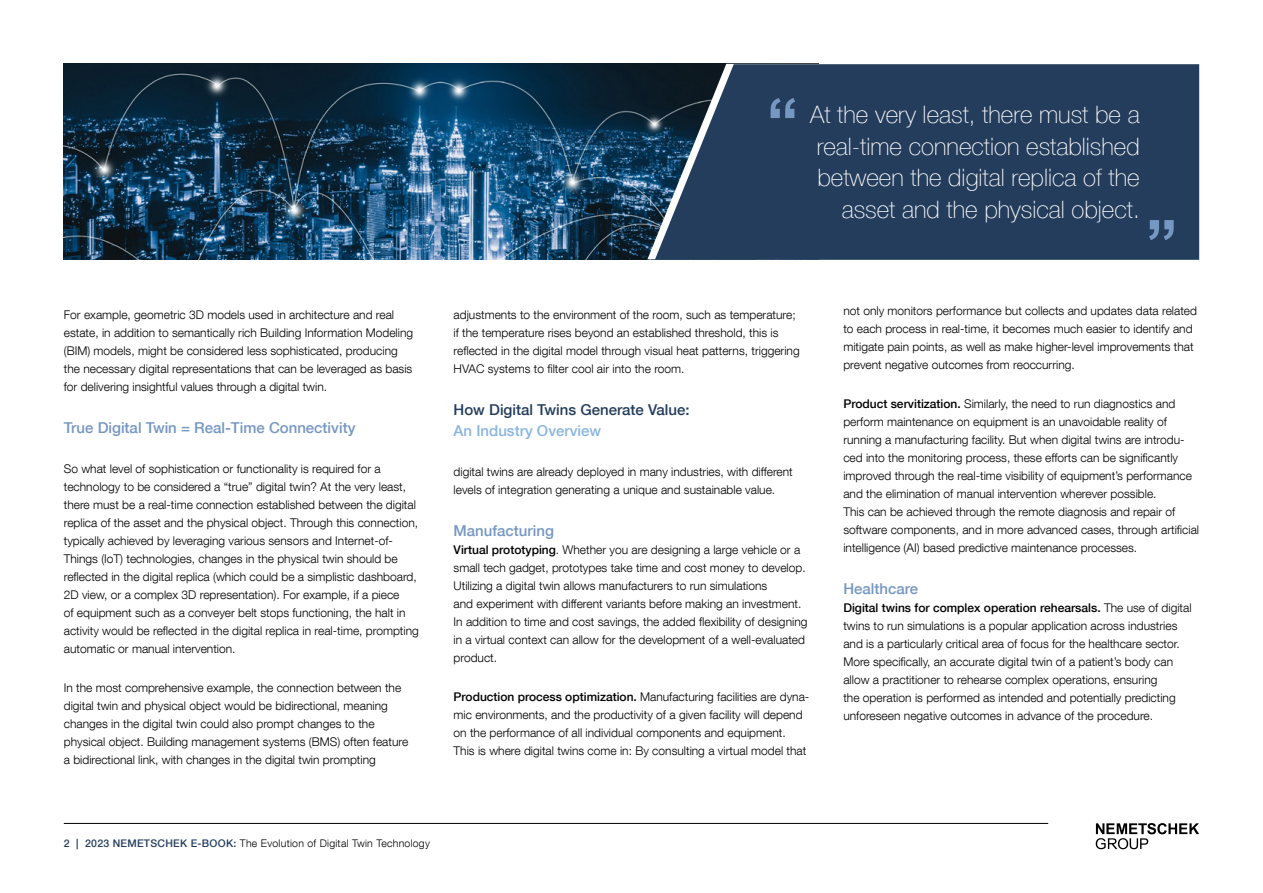
<style>
.page{position:relative;width:1263px;height:893px;background:#fff}
.page>*{position:absolute;margin:0;border:0;box-sizing:border-box;transform-origin:0 0}
.t1{font:100 24px/31.5px "Helvetica Neue LT Com";color:#fff;text-align:right}
.t2{font:500 15px "Helvetica Neue LT Com";color:#7597c2}
.t3{font:500 15px "Helvetica Neue LT Com";color:#243d5c}
.t4{font:500 15px "Helvetica Neue LT Com";color:#8ab5e1}
.t5{font:300 12px/18px "Helvetica Neue LT Com";color:#000}
.t6{font:300 10.5px "Helvetica Neue LT Com";letter-spacing:.025em;color:#000}
.s1{font-weight:500}
.s2{font-weight:500;color:#243d5c}
</style>
<div class="page">
<svg style="left:1096px;top:823px;width:103px;height:26px"></svg>
<hr style="left:64px;top:823px;width:984px;height:1px;background:#000">
<img style="left:64px;top:64px;width:583px;height:195px">
<svg style="left:655px;top:64px;width:544px;height:196px;background:#263e5c"></svg>
<svg style="left:770px;top:98px;width:25px;height:20px"></svg>
<svg style="left:1149px;top:220px;width:25px;height:20px"></svg>
<h1 class="t1" style="left:810px;top:99px;width:331px">At the very least, there must be a real-time connection established between the digital replica of the asset and the physical object.</h1>
<p class="t5" style="left:64px;top:305px;width:351px">For example, geometric 3D models used in architecture and real estate, in addition to semantically rich Building Information Modeling (BIM) models, might be considered less sophisticated, producing the necessary digital representations that can be leveraged as basis for delivering insightful values through a digital twin.</p>
<p class="t2" style="left:64px;top:419px;width:293px">True Digital Twin = Real-Time Connectivity</p>
<p class="t5" style="left:64px;top:459px;width:356px">So what level of sophistication or functionality is required for a technology to be considered a “true” digital twin? At the very least, there must be a real-time connection established between the digital replica of the asset and the physical object. Through this connection, typically achieved by leveraging various sensors and Internet-of-Things (IoT) technologies, changes in the physical twin should be reflected in the digital replica (which could be a simplistic dashboard, 2D view, or a complex 3D representation). For example, if a piece<br>of equipment such as a conveyer belt stops functioning, the halt in activity would be reflected in the digital replica in real-time, prompting automatic or manual intervention.</p>
<p class="t5" style="left:64px;top:678px;width:346px">In the most comprehensive example, the connection between the digital twin and physical object would be bidirectional, meaning changes in the digital twin could also prompt changes to the physical object. Building management systems (BMS) often feature a bidirectional link, with changes in the digital twin prompting</p>
<p class="t5" style="left:454px;top:305px;width:348px">adjustments to the environment of the room, such as temperature; if the temperature rises beyond an established threshold, this is reflected in the digital model through visual heat patterns, triggering HVAC systems to filter cool air into the room.</p>
<p class="t3" style="left:454px;top:401px;width:237px">How Digital Twins Generate Value:</p>
<p class="t4" style="left:454px;top:422px;width:149px">An Industry Overview</p>
<p class="t5" style="left:454px;top:462px;width:341px">digital twins are already deployed in many industries, with different levels of integration generating a unique and sustainable value.</p>
<p class="t2" style="left:454px;top:521px;width:102px">Manufacturing</p>
<p class="t5" style="left:454px;top:540px;width:355px"><span class="s1">Virtual prototyping</span>. Whether you are designing a large vehicle or a small tech gadget, prototypes take time and cost money to develop.<br>Utilizing a digital twin allows manufacturers to run simulations<br>and experiment with different variants before making an investment.<br>In addition to time and cost savings, the added flexibility of designing in a virtual context can allow for the development of a well-evaluated product.</p>
<p class="t5" style="left:454px;top:687px;width:357px"><span class="s1">Production process optimization.</span> Manufacturing facilities are dyna&shy;mic environments, and the productivity of a given facility will depend on the performance of all individual components and equipment.<br>This is where digital twins come in: By consulting a virtual model that</p>
<p class="t6" style="left:64px;top:837px;width:368px"><span class="s2">2 | 2023 NEMETSCHEK E-BOOK:</span> The Evolution of Digital Twin Technology</p>
<p class="t5" style="left:843px;top:301px;width:355px">not only monitors performance but collects and updates data related to each process in real-time, it becomes much easier to identify and mitigate pain points, as well as make higher-level improvements that prevent negative outcomes from reoccurring.</p>
<p class="t5" style="left:843px;top:394px;width:357px"><span class="s1">Product servitization.</span> Similarly, the need to run diagnostics and perform maintenance on equipment is an unavoidable reality of running a manufacturing facility. But when digital twins are introdu&shy;ced into the monitoring process, these efforts can be significantly improved through the real-time visibility of equipment’s performance and the elimination of manual intervention wherever possible.<br>This can be achieved through the remote diagnosis and repair of software components, and in more advanced cases, through artificial intelligence (AI) based predictive maintenance processes.</p>
<p class="t2" style="left:843px;top:580px;width:76px">Healthcare</p>
<p class="t5" style="left:843px;top:599px;width:350px"><span class="s1">Digital twins for complex operation rehearsals.</span> The use of digital twins to run simulations is a popular application across industries and is a particularly critical area of focus for the healthcare sector.<br>More specifically, an accurate digital twin of a patient’s body can allow a practitioner to rehearse complex operations, ensuring<br>the operation is performed as intended and potentially predicting unforeseen negative outcomes in advance of the procedure.</p>
</div>
